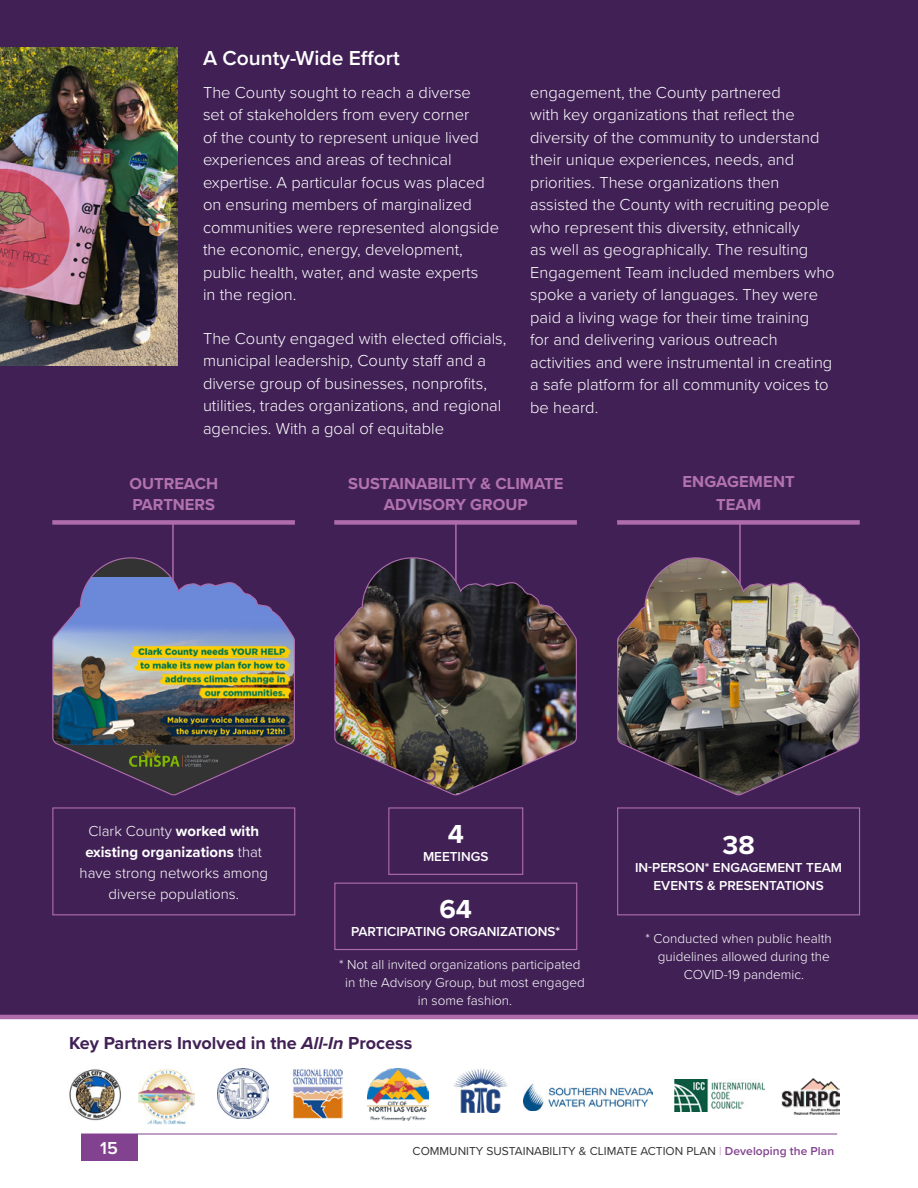
<style>
.page{position:relative;width:918px;height:1188px;background:#fff}
.page>*{position:absolute;margin:0;border:0;box-sizing:border-box;transform-origin:0 0}
.Body_Text{font:700 27px "Proxima Nova";color:#fff}
.Heading_2{font:600 21px "Proxima Nova";color:#fff}
.Body_Text-2{font:700 18px "Proxima Nova";color:#412155}
.t1{font:600 18px "Proxima Nova";color:#fff}
.Body_Text-3{font:300 16.5px/22.5px "Proxima Nova";color:#fff}
.Body_Text-4{font:700 16.5px/20.9px "Proxima Nova";color:#b272b0;text-align:center}
.Body_Text_10PT{font:300 15px/21px "Proxima Nova";color:#fff;text-align:center}
.Captions{font:300 13.5px/18px "Proxima Nova";color:#fff;text-align:center}
.Body_Text-5{font:600 13.5px/18px "Proxima Nova";color:#fff;text-align:center}
.t2{font:12px "Proxima Nova";color:#333}
.s1{font-weight:700}
.s2{font-style:italic}
.s3{color:#c598c6}
.s4{font-weight:600;color:#83428f}
</style>
<div class="page">
<div style="left:81px;top:1134px;width:56px;height:27px;background:#83428f"></div>
<hr style="left:81px;top:1134px;width:756px;height:1px;background:#83428f">
<div style="left:0;top:0;width:918px;height:1018px;background:#412155"></div>
<hr style="left:172px;top:522px;width:2px;height:86px;background:#af6cad">
<hr style="left:455px;top:522px;width:2px;height:86px;background:#af6cad">
<div style="left:52px;top:520px;width:243px;height:5px;background:#af6cad"></div>
<div style="left:334px;top:520px;width:243px;height:5px;background:#af6cad"></div>
<hr style="left:0;top:1015px;width:918px;height:4px;background:#af6cad">
<img style="left:69px;top:1069px;width:52px;height:52px">
<img style="left:139px;top:1068px;width:56px;height:56px">
<img style="left:218px;top:1068px;width:50px;height:51px">
<img style="left:367px;top:1068px;width:62px;height:53px">
<img style="left:675px;top:1079px;width:89px;height:33px">
<img style="left:292px;top:1069px;width:51px;height:50px">
<img style="left:453px;top:1068px;width:54px;height:44px">
<img style="left:781px;top:1078px;width:58px;height:37px">
<img style="left:523px;top:1083px;width:129px;height:28px">
<div style="left:388px;top:807px;width:135px;height:68px;border:1px solid #af6cad"></div>
<div style="left:334px;top:883px;width:243px;height:67px;border:1px solid #af6cad"></div>
<img style="left:0;top:48px;width:177px;height:317px">
<img style="left:334px;top:557px;width:243px;height:239px">
<img style="left:52px;top:557px;width:243px;height:239px">
<img style="left:129px;top:750px;width:89px;height:17px">
<div style="left:617px;top:520px;width:243px;height:5px;background:#af6cad"></div>
<hr style="left:739px;top:522px;width:2px;height:69px;background:#af6cad">
<div style="left:617px;top:807px;width:243px;height:108px;border:1px solid #af6cad"></div>
<img style="left:617px;top:557px;width:243px;height:239px">
<div style="left:52px;top:807px;width:243px;height:108px;border:1px solid #af6cad"></div>
<h3 class="Heading_2" style="left:203px;top:42px;width:198px">A County-Wide Effort</h3>
<p class="Body_Text-3" style="left:203px;top:80px;width:298px">The County sought to reach a diverse<br>set of stakeholders from every corner<br>of the county to represent unique lived experiences and areas of technical expertise. A particular focus was placed on ensuring members of marginalized communities were represented alongside the economic, energy, development, public health, water, and waste experts<br>in the region.</p>
<p class="Body_Text-3" style="left:203px;top:326px;width:305px">The County engaged with elected officials, municipal leadership, County staff and a diverse group of businesses, nonprofits, utilities, trades organizations, and regional agencies. With a goal of equitable</p>
<p class="Body_Text-3" style="left:530px;top:80px;width:306px">engagement, the County partnered<br>with key organizations that reflect the diversity of the community to understand their unique experiences, needs, and priorities. These organizations then assisted the County with recruiting people who represent this diversity, ethnically<br>as well as geographically. The resulting Engagement Team included members who spoke a variety of languages. They were paid a living wage for their time training<br>for and delivering various outreach activities and were instrumental in creating a safe platform for all community voices to be heard.</p>
<p class="Body_Text-4" style="left:130px;top:473px;width:90px;text-align:left">OUTREACH<br>PARTNERS</p>
<p class="Body_Text-4" style="left:348px;top:472px;width:217px">SUSTAINABILITY &amp; CLIMATE<br>ADVISORY GROUP</p>
<p class="Body_Text-4" style="left:682px;top:470px;width:114px;line-height:22.5px">ENGAGEMENT<br>TEAM</p>
<p class="Body_Text_10PT" style="left:80px;top:820px;width:190px">Clark County <span class="s1">worked with existing organizations</span> that have strong networks among diverse populations.</p>
<p class="Body_Text" style="left:448px;top:814px;width:18px">4</p>
<p class="Body_Text-5" style="left:423px;top:847px;width:67px">MEETINGS</p>
<p class="Body_Text" style="left:440px;top:889px;width:34px">64</p>
<p class="Body_Text-5" style="left:351px;top:922px;width:211px">PARTICIPATING ORGANIZATIONS*</p>
<p class="Captions" style="left:339px;top:955px;width:247px">* Not all invited organizations participated in the Advisory Group, but most engaged in some fashion.</p>
<p class="Body_Text-2" style="left:69px;top:1029px;width:345px">Key Partners Involved in the <span class="s2">All-In</span> Process</p>
<p class="Body_Text" style="left:722px;top:825px;width:34px">38</p>
<p class="Body_Text-5" style="left:635px;top:858px;width:209px">IN-PERSON* ENGAGEMENT TEAM<br>EVENTS &amp; PRESENTATIONS</p>
<p class="Captions" style="left:645px;top:929px;width:188px">* Conducted when public health</p>
<p class="Captions" style="left:658px;top:947px;width:174px">guidelines allowed during the</p>
<p class="Captions" style="left:684px;top:965px;width:122px">COVID-19 pandemic.</p>
<p class="t1" style="left:100px;top:1134px;width:19px">15</p>
<p class="t2" style="left:413px;top:1142px;width:423px">COMMUNITY SUSTAINABILITY &amp; CLIMATE ACTION PLAN <span class="s3">|</span> <span class="s4">Developing the Plan</span></p>
</div>
